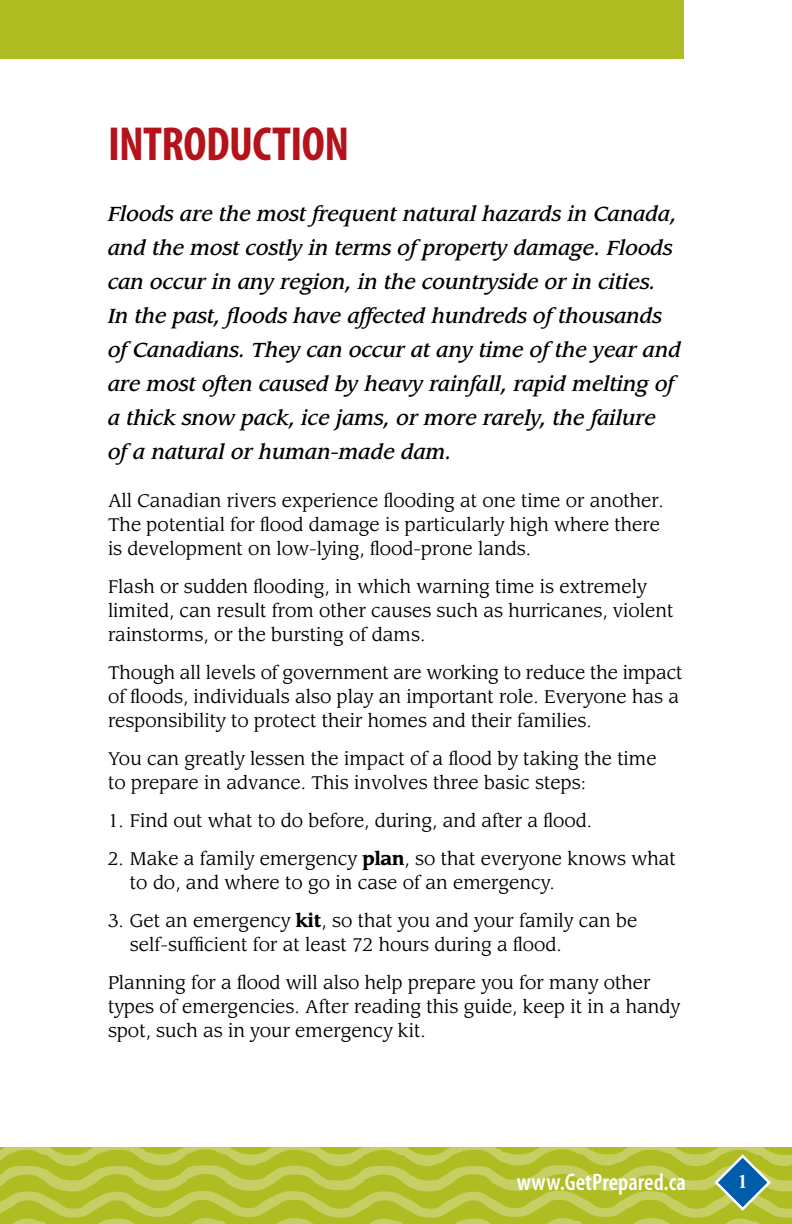
<style>
.page{position:relative;width:792px;height:1224px;background:#fff}
.page>*{position:absolute;margin:0;border:0;box-sizing:border-box;transform-origin:0 0}
.t1{font:700 condensed 48px "Myriad Pro";letter-spacing:-.01em;color:#b5121b}
.t2{font:600 condensed 24px "Myriad Pro";color:#fff}
.t3{font:italic 500 20px/34px "Leawood";color:#000}
.t4{font:18px/24px "Leawood";color:#000}
.t5{font:500 18px "Leawood Std";color:#fff}
.s1{font-weight:700}
</style>
<div class="page">
<svg style="left:0;top:1148px;width:792px;height:76px;background:#b7c33b"></svg>
<svg style="left:713px;top:1152px;width:60px;height:61px;background:#81a673"></svg>
<div style="left:0;top:0;width:684px;height:59px;background:#afbc22"></div>
<h1 class="t1" style="left:108px;top:114px;width:243px">INTRODUCTION</h1>
<p class="t3" style="left:108px;top:197px;width:575px">Floods are the most frequent natural hazards in Canada, and the most costly in terms of property damage. Floods can occur in any region, in the countryside or in cities.<br>In the past, floods have affected hundreds of thousands of Canadians. They can occur at any time of the year and are most often caused by heavy rainfall, rapid melting of a thick snow pack, ice jams, or more rarely, the failure<br>of a natural or human-made dam.</p>
<p class="t4" style="left:108px;top:489px;width:557px">All Canadian rivers experience flooding at one time or another.<br>The potential for flood damage is particularly high where there is development on low-lying, flood-prone lands.</p>
<p class="t4" style="left:108px;top:575px;width:567px">Flash or sudden flooding, in which warning time is extremely limited, can result from other causes such as hurricanes, violent rainstorms, or the bursting of dams.</p>
<p class="t4" style="left:108px;top:661px;width:576px">Though all levels of government are working to reduce the impact of floods, individuals also play an important role. Everyone has a responsibility to protect their homes and their families.</p>
<p class="t4" style="left:108px;top:747px;width:550px">You can greatly lessen the impact of a flood by taking the time to prepare in advance. This involves three basic steps:</p>
<p class="t4" style="left:108px;top:809px;width:486px">1. Find out what to do before, during, and after a flood.</p>
<p class="t4" style="left:130px;top:847px;width:547px;text-indent:-22px">2. Make a family emergency <span class="s1">plan</span>, so that everyone knows what to do, and where to go in case of an emergency.</p>
<p class="t4" style="left:130px;top:909px;width:509px;text-indent:-22px">3. Get an emergency <span class="s1">kit</span>, so that you and your family can be self-sufficient for at least 72 hours during a flood.</p>
<p class="t4" style="left:108px;top:971px;width:574px">Planning for a flood will also help prepare you for many other types of emergencies. After reading this guide, keep it in a handy spot, such as in your emergency kit.</p>
<h2 class="t2" style="left:517px;top:1167px;width:171px">www.GetPrepared.ca</h2>
<p class="t5" style="left:737px;top:1170px;width:14px">1</p>
</div>
